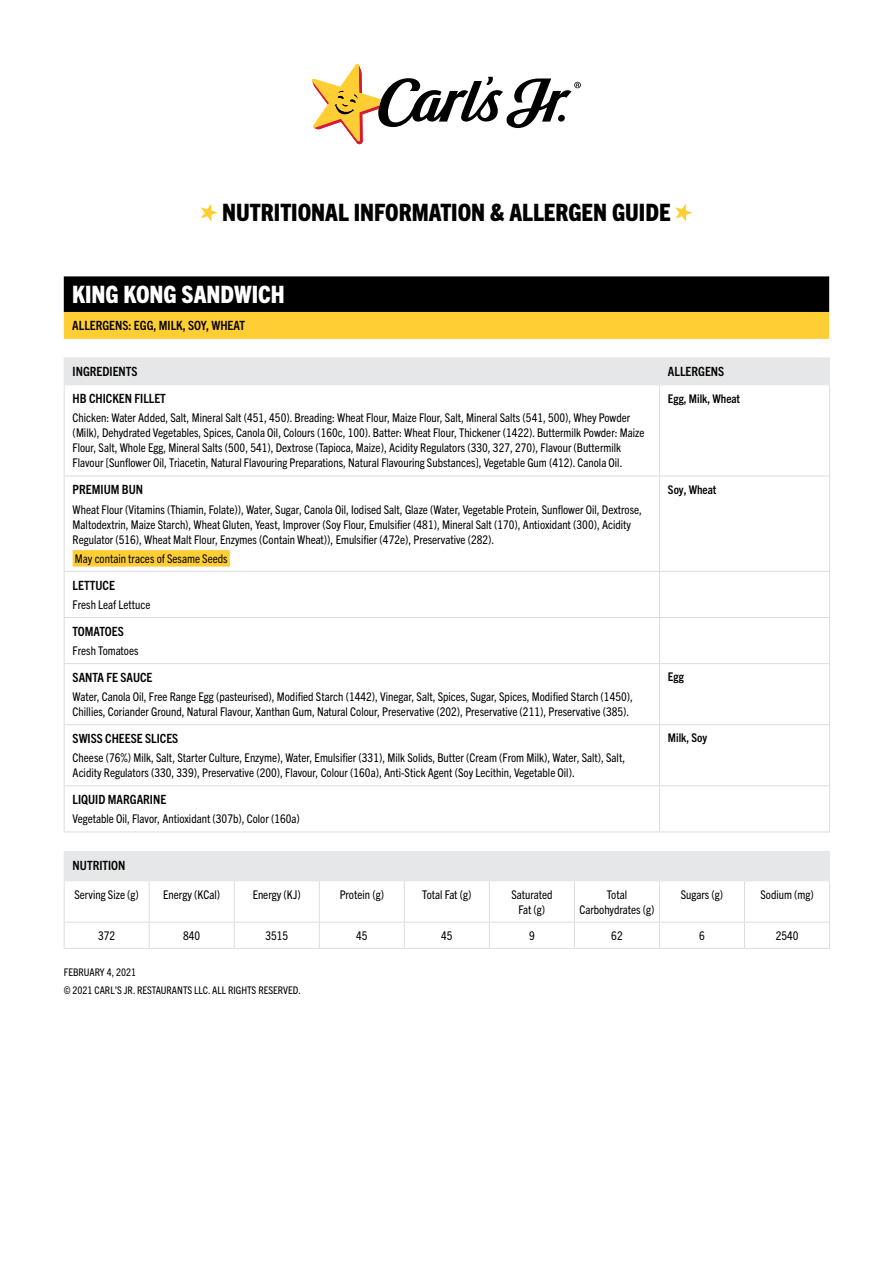
<style>
.page{position:relative;width:893px;height:1263px;background:#fff}
.page>*{position:absolute;margin:0;border:0;box-sizing:border-box;transform-origin:0 0}
.t1{font:800 condensed 24px "Trade Gothic Next LT Pro";color:#000}
.t2{font:800 condensed 24px "Trade Gothic Next LT Pro";color:#fff}
.t3{font:700 condensed 12.75px "Trade Gothic Next LT Pro";color:#000}
.t4{font:condensed 12px/15px "Trade Gothic Next LT Pro";color:#000}
.t5{font:700 condensed 12px "Trade Gothic Next LT Pro";color:#000}
.t6{font:condensed 10.5px/18.3px "Trade Gothic Next LT Pro";color:#000}
</style>
<div class="page">
<svg style="left:312px;top:63px;width:269px;height:82px"></svg>
<svg style="left:64px;top:276px;width:765px;height:63px;background:#6f5a18"></svg>
<hr style="left:64px;top:385px;width:1px;height:91px;background:#dcddde">
<hr style="left:659px;top:385px;width:1px;height:91px;background:#dcddde">
<hr style="left:829px;top:385px;width:1px;height:91px;background:#dcddde">
<hr style="left:64px;top:476px;width:595px;height:1px;background:#dcddde">
<hr style="left:64px;top:476px;width:1px;height:95px;background:#dcddde">
<hr style="left:659px;top:476px;width:171px;height:1px;background:#dcddde">
<hr style="left:659px;top:476px;width:1px;height:95px;background:#dcddde">
<hr style="left:829px;top:476px;width:1px;height:95px;background:#dcddde">
<hr style="left:64px;top:571px;width:595px;height:1px;background:#dcddde">
<hr style="left:64px;top:572px;width:1px;height:45px;background:#dcddde">
<hr style="left:659px;top:571px;width:171px;height:1px;background:#dcddde">
<hr style="left:659px;top:572px;width:1px;height:45px;background:#dcddde">
<hr style="left:829px;top:572px;width:1px;height:45px;background:#dcddde">
<hr style="left:64px;top:617px;width:595px;height:1px;background:#dcddde">
<hr style="left:64px;top:618px;width:1px;height:45px;background:#dcddde">
<hr style="left:659px;top:617px;width:171px;height:1px;background:#dcddde">
<hr style="left:659px;top:618px;width:1px;height:45px;background:#dcddde">
<hr style="left:829px;top:618px;width:1px;height:45px;background:#dcddde">
<hr style="left:64px;top:663px;width:595px;height:1px;background:#dcddde">
<hr style="left:64px;top:664px;width:1px;height:60px;background:#dcddde">
<hr style="left:659px;top:663px;width:171px;height:1px;background:#dcddde">
<hr style="left:659px;top:664px;width:1px;height:60px;background:#dcddde">
<hr style="left:829px;top:664px;width:1px;height:60px;background:#dcddde">
<hr style="left:64px;top:724px;width:595px;height:1px;background:#dcddde">
<hr style="left:64px;top:725px;width:1px;height:60px;background:#dcddde">
<hr style="left:659px;top:724px;width:171px;height:1px;background:#dcddde">
<hr style="left:659px;top:725px;width:1px;height:60px;background:#dcddde">
<hr style="left:829px;top:725px;width:1px;height:60px;background:#dcddde">
<hr style="left:64px;top:785px;width:595px;height:1px;background:#dcddde">
<hr style="left:64px;top:786px;width:1px;height:45px;background:#dcddde">
<hr style="left:659px;top:785px;width:171px;height:1px;background:#dcddde">
<hr style="left:659px;top:786px;width:1px;height:45px;background:#dcddde">
<hr style="left:829px;top:786px;width:1px;height:45px;background:#dcddde">
<hr style="left:64px;top:831px;width:595px;height:1px;background:#dcddde">
<hr style="left:659px;top:831px;width:171px;height:1px;background:#dcddde">
<div style="left:64px;top:358px;width:766px;height:26px;background:#e6e7e8"></div>
<hr style="left:64px;top:384px;width:595px;height:1px;background:#e6e7e8">
<hr style="left:659px;top:384px;width:171px;height:1px;background:#e6e7e8">
<div style="left:73px;top:550px;width:157px;height:17px;background:#ffce35"></div>
<hr style="left:64px;top:881px;width:1px;height:41px;background:#dcddde">
<hr style="left:149px;top:881px;width:1px;height:41px;background:#dcddde">
<hr style="left:234px;top:881px;width:1px;height:41px;background:#dcddde">
<hr style="left:319px;top:881px;width:1px;height:41px;background:#dcddde">
<hr style="left:404px;top:881px;width:1px;height:41px;background:#dcddde">
<hr style="left:489px;top:881px;width:1px;height:41px;background:#dcddde">
<hr style="left:574px;top:881px;width:1px;height:41px;background:#dcddde">
<hr style="left:659px;top:881px;width:1px;height:41px;background:#dcddde">
<hr style="left:744px;top:881px;width:1px;height:41px;background:#dcddde">
<hr style="left:829px;top:881px;width:1px;height:41px;background:#dcddde">
<hr style="left:64px;top:922px;width:85px;height:1px;background:#dcddde">
<svg style="left:64px;top:923px;width:1px;height:25px"></svg>
<hr style="left:149px;top:922px;width:85px;height:1px;background:#dcddde">
<svg style="left:149px;top:923px;width:1px;height:25px"></svg>
<hr style="left:234px;top:922px;width:85px;height:1px;background:#dcddde">
<svg style="left:234px;top:923px;width:1px;height:25px"></svg>
<hr style="left:319px;top:922px;width:85px;height:1px;background:#dcddde">
<svg style="left:319px;top:923px;width:1px;height:25px"></svg>
<hr style="left:404px;top:922px;width:85px;height:1px;background:#dcddde">
<svg style="left:404px;top:923px;width:1px;height:25px"></svg>
<hr style="left:489px;top:922px;width:85px;height:1px;background:#dcddde">
<svg style="left:489px;top:923px;width:1px;height:25px"></svg>
<hr style="left:574px;top:922px;width:85px;height:1px;background:#dcddde">
<svg style="left:574px;top:923px;width:1px;height:25px"></svg>
<hr style="left:659px;top:922px;width:85px;height:1px;background:#dcddde">
<svg style="left:659px;top:923px;width:1px;height:25px"></svg>
<hr style="left:744px;top:922px;width:86px;height:1px;background:#dcddde">
<svg style="left:744px;top:923px;width:1px;height:25px"></svg>
<svg style="left:829px;top:923px;width:1px;height:25px"></svg>
<hr style="left:64px;top:948px;width:85px;height:1px;background:#dcddde">
<hr style="left:149px;top:948px;width:85px;height:1px;background:#dcddde">
<hr style="left:234px;top:948px;width:85px;height:1px;background:#dcddde">
<hr style="left:319px;top:948px;width:85px;height:1px;background:#dcddde">
<hr style="left:404px;top:948px;width:85px;height:1px;background:#dcddde">
<hr style="left:489px;top:948px;width:85px;height:1px;background:#dcddde">
<hr style="left:574px;top:948px;width:85px;height:1px;background:#dcddde">
<hr style="left:659px;top:948px;width:85px;height:1px;background:#dcddde">
<hr style="left:744px;top:948px;width:86px;height:1px;background:#dcddde">
<div style="left:64px;top:851px;width:766px;height:29px;background:#e6e7e8"></div>
<hr style="left:64px;top:880px;width:85px;height:1px;background:#e6e7e8">
<hr style="left:149px;top:880px;width:85px;height:1px;background:#e6e7e8">
<hr style="left:234px;top:880px;width:85px;height:1px;background:#e6e7e8">
<hr style="left:319px;top:880px;width:85px;height:1px;background:#e6e7e8">
<hr style="left:404px;top:880px;width:85px;height:1px;background:#e6e7e8">
<hr style="left:489px;top:880px;width:85px;height:1px;background:#e6e7e8">
<hr style="left:574px;top:880px;width:85px;height:1px;background:#e6e7e8">
<hr style="left:659px;top:880px;width:85px;height:1px;background:#e6e7e8">
<hr style="left:744px;top:880px;width:86px;height:1px;background:#e6e7e8">
<svg style="left:201px;top:204px;width:16px;height:17px"></svg>
<svg style="left:675px;top:204px;width:17px;height:17px"></svg>
<h1 class="t1" style="left:222px;top:196px;width:450px">NUTRITIONAL INFORMATION &amp; ALLERGEN GUIDE</h1>
<h1 class="t2" style="left:72px;top:278px;width:214px">KING KONG SANDWICH</h1>
<p class="t3" style="left:72px;top:317px;width:174px">ALLERGENS: EGG, MILK, SOY, WHEAT</p>
<p class="t3" style="left:73px;top:363px;width:66px">INGREDIENTS</p>
<p class="t3" style="left:668px;top:363px;width:58px">ALLERGENS</p>
<p class="t3" style="left:73px;top:390px;width:95px">HB CHICKEN FILLET</p>
<p class="t4" style="left:73px;top:410px;width:573px">Chicken: Water Added, Salt, Mineral Salt (451, 450). Breading: Wheat Flour, Maize Flour, Salt, Mineral Salts (541, 500), Whey Powder (Milk), Dehydrated Vegetables, Spices, Canola Oil, Colours (160c, 100). Batter: Wheat Flour, Thickener (1422). Buttermilk Powder: Maize Flour, Salt, Whole Egg, Mineral Salts (500, 541), Dextrose (Tapioca, Maize), Acidity Regulators (330, 327, 270), Flavour (Buttermilk Flavour [Sunflower Oil, Triacetin, Natural Flavouring Preparations, Natural Flavouring Substances], Vegetable Gum (412). Canola Oil.</p>
<p class="t5" style="left:668px;top:390px;width:74px">Egg, Milk, Wheat</p>
<p class="t3" style="left:73px;top:481px;width:72px">PREMIUM BUN</p>
<p class="t4" style="left:73px;top:501px;width:571px">Wheat Flour (Vitamins (Thiamin, Folate)), Water, Sugar, Canola Oil, Iodised Salt, Glaze (Water, Vegetable Protein, Sunflower Oil, Dextrose,<br>Maltodextrin, Maize Starch), Wheat Gluten, Yeast, Improver (Soy Flour, Emulsifier (481), Mineral Salt (170), Antioxidant (300), Acidity<br>Regulator (516), Wheat Malt Flour, Enzymes (Contain Wheat)), Emulsifier (472e), Preservative (282).</p>
<p class="t4" style="left:75px;top:550px;width:154px">May contain traces of Sesame Seeds</p>
<p class="t3" style="left:73px;top:576px;width:44px">LETTUCE</p>
<p class="t4" style="left:73px;top:596px;width:79px">Fresh Leaf Lettuce</p>
<p class="t3" style="left:73px;top:622px;width:53px">TOMATOES</p>
<p class="t4" style="left:73px;top:642px;width:67px">Fresh Tomatoes</p>
<p class="t3" style="left:73px;top:669px;width:81px">SANTA FE SAUCE</p>
<p class="t4" style="left:73px;top:689px;width:562px">Water, Canola Oil, Free Range Egg (pasteurised), Modified Starch (1442), Vinegar, Salt, Spices, Sugar, Spices, Modified Starch (1450),<br>Chillies, Coriander Ground, Natural Flavour, Xanthan Gum, Natural Colour, Preservative (202), Preservative (211), Preservative (385).</p>
<p class="t3" style="left:73px;top:730px;width:107px">SWISS CHEESE SLICES</p>
<p class="t4" style="left:73px;top:750px;width:554px">Cheese (76%) Milk, Salt, Starter Culture, Enzyme), Water, Emulsifier (331), Milk Solids, Butter (Cream (From Milk), Water, Salt), Salt,<br>Acidity Regulators (330, 339), Preservative (200), Flavour, Colour (160a), Anti-Stick Agent (Soy Lecithin, Vegetable Oil).</p>
<p class="t5" style="left:668px;top:481px;width:50px">Soy, Wheat</p>
<p class="t5" style="left:668px;top:669px;width:17px">Egg</p>
<p class="t5" style="left:668px;top:730px;width:41px">Milk, Soy</p>
<p class="t3" style="left:73px;top:791px;width:95px">LIQUID MARGARINE</p>
<p class="t4" style="left:73px;top:811px;width:229px">Vegetable Oil, Flavor, Antioxidant (307b), Color (160a)</p>
<p class="t3" style="left:73px;top:856px;width:54px">NUTRITION</p>
<p class="t4" style="left:74px;top:886px;width:66px">Serving Size (g)</p>
<p class="t4" style="left:163px;top:886px;width:58px">Energy (KCal)</p>
<p class="t4" style="left:253px;top:886px;width:50px">Energy (KJ)</p>
<p class="t4" style="left:340px;top:886px;width:46px">Protein (g)</p>
<p class="t4" style="left:422px;top:886px;width:51px">Total Fat (g)</p>
<p class="t4" style="left:511px;top:886px;width:42px;text-align:center">Saturated<br>Fat (g)</p>
<p class="t4" style="left:579px;top:886px;width:77px;text-align:center">Total<br>Carbohydrates (g)</p>
<p class="t4" style="left:681px;top:886px;width:44px">Sugars (g)</p>
<p class="t4" style="left:760px;top:886px;width:55px">Sodium (mg)</p>
<p class="t4" style="left:98px;top:927px;width:19px">372</p>
<p class="t4" style="left:183px;top:927px;width:19px">840</p>
<p class="t4" style="left:265px;top:927px;width:24px">3515</p>
<p class="t4" style="left:356px;top:927px;width:13px">45</p>
<p class="t4" style="left:441px;top:927px;width:13px">45</p>
<p class="t4" style="left:529px;top:927px;width:7px">9</p>
<p class="t4" style="left:611px;top:927px;width:13px">62</p>
<p class="t4" style="left:699px;top:927px;width:7px">6</p>
<p class="t4" style="left:776px;top:927px;width:24px">2540</p>
<p class="t6" style="left:64px;top:962px;width:239px">FEBRUARY 4, 2021<br>© 2021 CARL’S JR. RESTAURANTS LLC. ALL RIGHTS RESERVED.</p>
</div>
